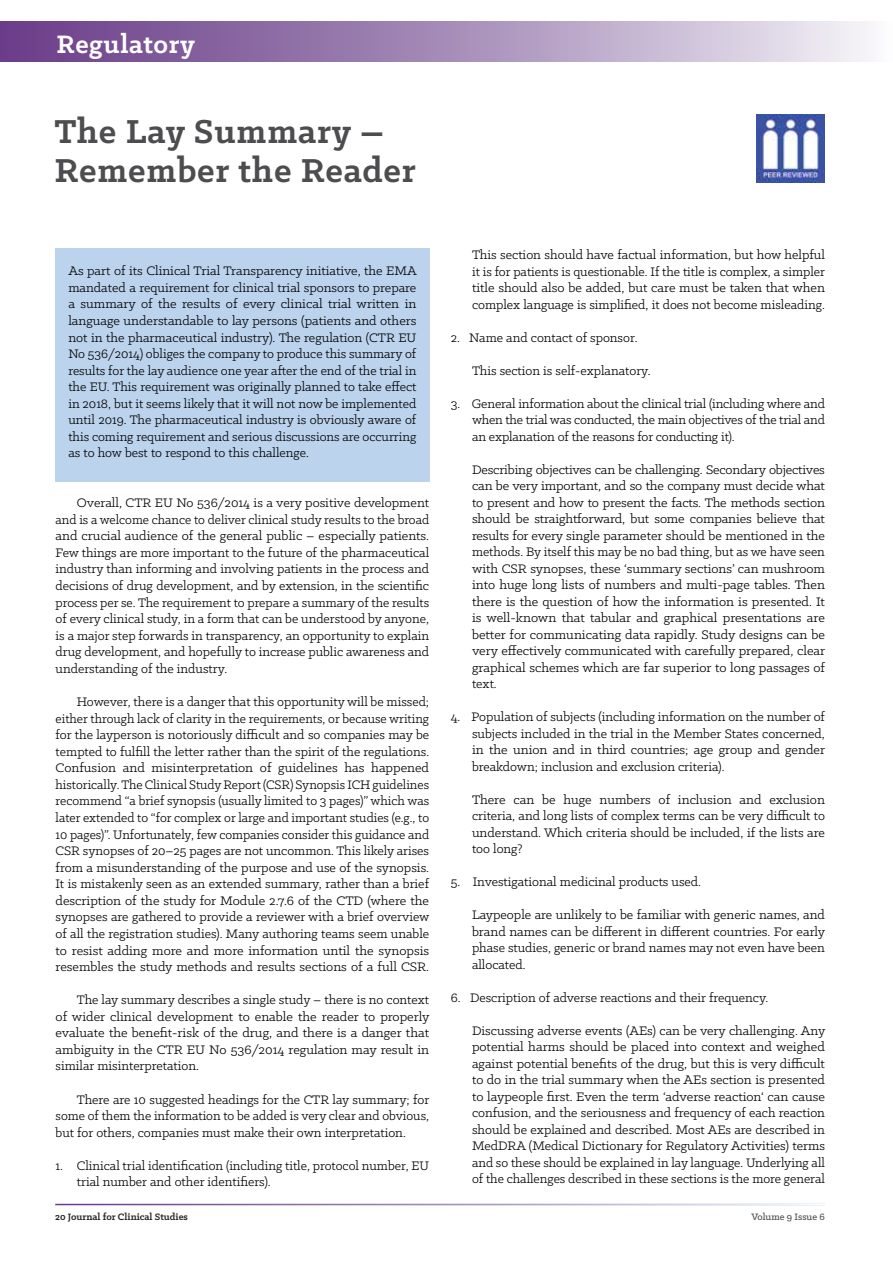
<style>
.page{position:relative;width:893px;height:1263px;background:#fff}
.page>*{position:absolute;margin:0;border:0;box-sizing:border-box;transform-origin:0 0}
.t1{font:700 37.5px/39px "Klinic Slab";letter-spacing:.02em;color:#4d4d4f}
.t2{font:700 28.5px "Klinic Slab";letter-spacing:.02em;color:#fff}
.t3{font:13.95px/16.5px "Klinic Slab";color:#000;text-align:justify}
.t4{font:700 10.5px "Klinic Slab";color:#292829}
.t5{font:500 10.5px "Klinic Slab";color:#4d4d4f}
</style>
<div class="page">
<div style="left:0;top:21px;width:893px;height:41px;background:linear-gradient(to right,#643483,#f1f0f5)"></div>
<img style="left:757px;top:115px;width:68px;height:68px">
<div style="left:55px;top:248px;width:374px;height:233px;background:#bcd3ed"></div>
<h2 class="t2" style="left:57px;top:25px;width:140px">Regulatory</h2>
<h1 class="t1" style="left:54px;top:111px;width:363px">The Lay Summary –<br>Remember the Reader</h1>
<p class="t3" style="left:68px;top:262px;width:350px">As part of its Clinical Trial Transparency initiative, the EMA mandated a requirement for clinical trial sponsors to prepare a summary of the results of every clinical trial written in language understandable to lay persons (patients and others not in the pharmaceutical industry). The regulation (CTR EU No 536/2014) obliges the company to produce this summary of results for the lay audience one year after the end of the trial in the EU. This requirement was originally planned to take effect in 2018, but it seems likely that it will not now be implemented until 2019. The pharmaceutical industry is obviously aware of this coming requirement and serious discussions are occurring as to how best to respond to this challenge.</p>
<p class="t3" style="left:56px;top:494px;width:375px;text-indent:21px">Overall, CTR EU No 536/2014 is a very positive development and is a welcome chance to deliver clinical study results to the broad and crucial audience of the general public – especially patients.<br>Few things are more important to the future of the pharmaceutical industry than informing and involving patients in the process and decisions of drug development, and by extension, in the scientific process per se. The requirement to prepare a summary of the results of every clinical study, in a form that can be understood by anyone, is a major step forwards in transparency, an opportunity to explain drug development, and hopefully to increase public awareness and understanding of the industry.</p>
<p class="t3" style="left:56px;top:693px;width:375px;text-indent:21px">However, there is a danger that this opportunity will be missed; either through lack of clarity in the requirements, or because writing for the layperson is notoriously difficult and so companies may be tempted to fulfill the letter rather than the spirit of the regulations.<br>Confusion and misinterpretation of guidelines has happened historically. The Clinical Study Report (CSR) Synopsis ICH guidelines recommend “a brief synopsis (usually limited to 3 pages)” which was later extended to “for complex or large and important studies (e.g., to 10 pages)”. Unfortunately, few companies consider this guidance and CSR synopses of 20–25 pages are not uncommon. This likely arises from a misunderstanding of the purpose and use of the synopsis.<br>It is mistakenly seen as an extended summary, rather than a brief description of the study for Module 2.7.6 of the CTD (where the synopses are gathered to provide a reviewer with a brief overview of all the registration studies). Many authoring teams seem unable to resist adding more and more information until the synopsis resembles the study methods and results sections of a full CSR.</p>
<p class="t3" style="left:56px;top:991px;width:375px;text-indent:21px">The lay summary describes a single study – there is no context of wider clinical development to enable the reader to properly evaluate the benefit-risk of the drug, and there is a danger that ambiguity in the CTR EU No 536/2014 regulation may result in similar misinterpretation.</p>
<p class="t3" style="left:56px;top:1091px;width:375px;text-indent:21px">There are 10 suggested headings for the CTR lay summary; for some of them the information to be added is very clear and obvious, but for others, companies must make their own interpretation.</p>
<p class="t3" style="left:77px;top:1157px;width:354px;text-indent:-21px">1. Clinical trial identification (including title, protocol number, EU trial number and other identifiers).</p>
<p class="t3" style="left:472px;top:246px;width:355px">This section should have factual information, but how helpful it is for patients is questionable. If the title is complex, a simpler title should also be added, but care must be taken that when complex language is simplified, it does not become misleading.</p>
<p class="t3" style="left:451px;top:329px;width:188px">2. Name and contact of sponsor.</p>
<p class="t3" style="left:472px;top:362px;width:180px">This section is self-explanatory.</p>
<p class="t3" style="left:472px;top:395px;width:354px;text-indent:-21px">3. General information about the clinical trial (including where and when the trial was conducted, the main objectives of the trial and an explanation of the reasons for conducting it).</p>
<p class="t3" style="left:472px;top:461px;width:355px">Describing objectives can be challenging. Secondary objectives can be very important, and so the company must decide what to present and how to present the facts. The methods section should be straightforward, but some companies believe that results for every single parameter should be mentioned in the methods. By itself this may be no bad thing, but as we have seen with CSR synopses, these ‘summary sections’ can mushroom into huge long lists of numbers and multi-page tables. Then there is the question of how the information is presented. It is well-known that tabular and graphical presentations are better for communicating data rapidly. Study designs can be very effectively communicated with carefully prepared, clear graphical schemes which are far superior to long passages of text.</p>
<p class="t3" style="left:472px;top:708px;width:355px;text-indent:-21px">4. Population of subjects (including information on the number of subjects included in the trial in the Member States concerned, in the union and in third countries; age group and gender breakdown; inclusion and exclusion criteria).</p>
<p class="t3" style="left:472px;top:791px;width:354px">There can be huge numbers of inclusion and exclusion criteria, and long lists of complex terms can be very difficult to understand. Which criteria should be included, if the lists are too long?</p>
<p class="t3" style="left:451px;top:873px;width:252px">5. Investigational medicinal products used.</p>
<p class="t3" style="left:472px;top:906px;width:355px">Laypeople are unlikely to be familiar with generic names, and brand names can be different in different countries. For early phase studies, generic or brand names may not even have been allocated.</p>
<p class="t3" style="left:451px;top:989px;width:319px">6. Description of adverse reactions and their frequency.</p>
<p class="t3" style="left:472px;top:1022px;width:355px">Discussing adverse events (AEs) can be very challenging. Any potential harms should be placed into context and weighed against potential benefits of the drug, but this is very difficult to do in the trial summary when the AEs section is presented to laypeople first. Even the term ‘adverse reaction‘ can cause confusion, and the seriousness and frequency of each reaction should be explained and described. Most AEs are described in MedDRA (Medical Dictionary for Regulatory Activities) terms and so these should be explained in lay language. Underlying all of the challenges described in these sections is the more general</p>
<p class="t4" style="left:55px;top:1210px;width:134px">20 Journal for Clinical Studies</p>
<p class="t5" style="left:751px;top:1210px;width:75px">Volume 9 Issue 6</p>
</div>
